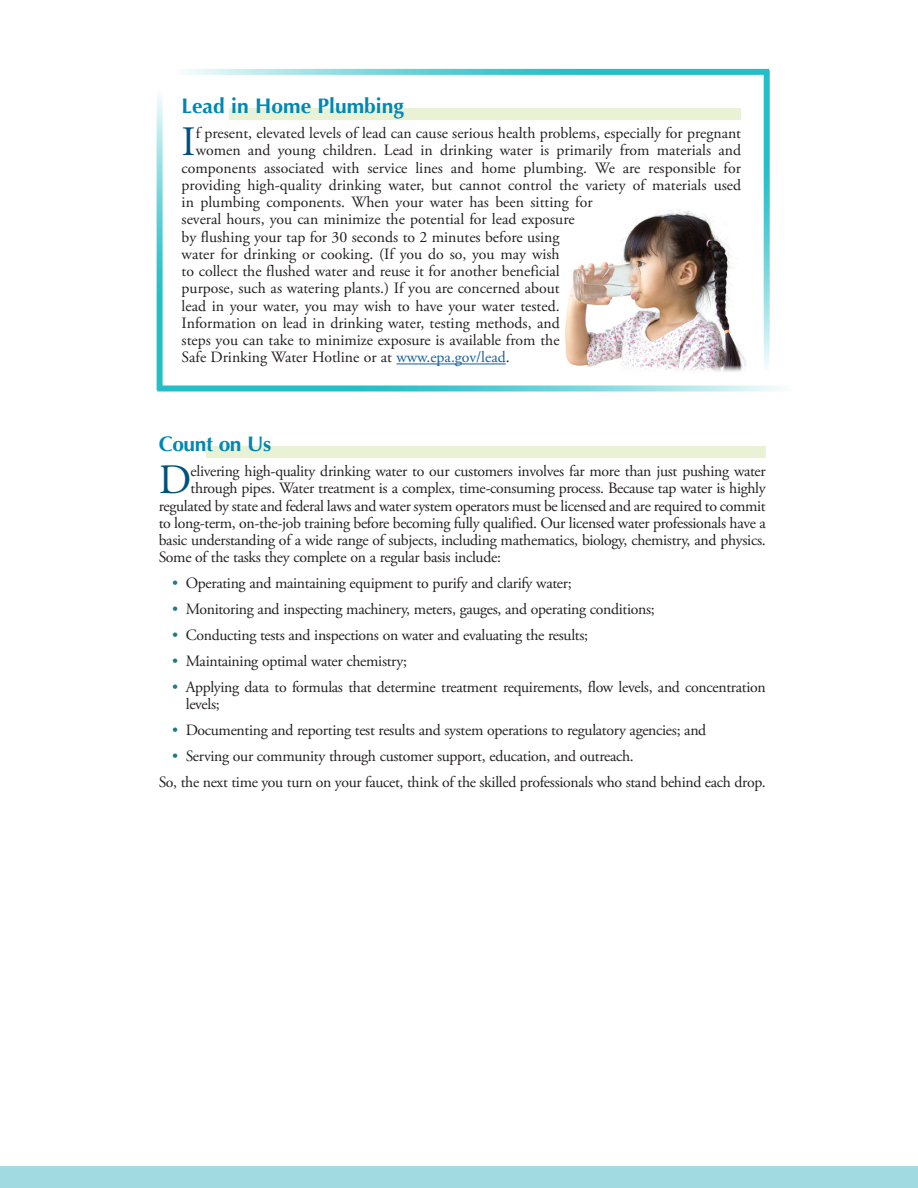
<style>
.page{position:relative;width:918px;height:1188px;background:#fff}
.page>*{position:absolute;margin:0;border:0;box-sizing:border-box;transform-origin:0 0}
.Initial_Cap{font:41.7px "Adobe Garamond Pro";color:#00517a}
.Article_Headline-BLO{font:700 21px "Optima";color:#0087b3}
.Article_Headline-BLO-2{font:700 21px "Optima";letter-spacing:-.02em;color:#0087b3}
.Initial_Cap-2{font:15.75px "Adobe Garamond Pro";color:#231f20}
.First_Paragraph{font:15.75px/17.2px "Adobe Garamond Pro";letter-spacing:-.02em;color:#231f20}
.Initial_Cap-3{font:15.75px "Adobe Garamond Pro";letter-spacing:-.02em;color:#231f20}
.s1{color:#175d9e}
.s2{color:#207b7f}
</style>
<div class="page">
<div style="left:0;top:1166px;width:918px;height:22px;background:#a1dae1"></div>
<div style="left:206px;top:446px;width:560px;height:12px;background:#e9f2d5"></div>
<div style="left:229px;top:108px;width:512px;height:12px;background:#e9f2d5"></div>
<hr style="left:396px;top:364px;width:110px;height:1px;background:#175d9e">
<svg style="left:764px;top:70px;width:6px;height:297px;background:#68d2d9"></svg>
<svg style="left:185px;top:69px;width:584px;height:6px;background:#62d0d7"></svg>
<svg style="left:157px;top:95px;width:6px;height:291px;background:#6bd3d9"></svg>
<svg style="left:157px;top:386px;width:626px;height:6px;background:#6cd3da"></svg>
<img style="left:565px;top:209px;width:181px;height:163px">
<p class="Article_Headline-BLO" style="left:182px;top:94px;width:224px">Lead in Home Plumbing</p>
<p class="Initial_Cap" style="left:182px;top:117px;width:16px">I</p>
<p class="Initial_Cap-2" style="left:196px;top:124px;width:547px">f present, elevated levels of lead can cause serious health problems, especially for pregnant</p>
<p class="Initial_Cap-2" style="left:196px;top:141px;width:547px">women and young children. Lead in drinking water is primarily from materials and</p>
<p class="Initial_Cap-2" style="left:182px;top:158px;width:561px">components associated with service lines and home plumbing. We are responsible for</p>
<p class="Initial_Cap-2" style="left:182px;top:175px;width:561px">providing high-quality drinking water, but cannot control the variety of materials used</p>
<p class="Initial_Cap-2" style="left:182px;top:193px;width:412px">in plumbing components. When your water has been sitting for</p>
<p class="Initial_Cap-2" style="left:182px;top:210px;width:395px">several hours, you can minimize the potential for lead exposure</p>
<p class="Initial_Cap-2" style="left:182px;top:227px;width:379px">by flushing your tap for 30 seconds to 2 minutes before using</p>
<p class="Initial_Cap-2" style="left:182px;top:244px;width:379px">water for drinking or cooking. (If you do so, you may wish</p>
<p class="Initial_Cap-2" style="left:182px;top:262px;width:380px">to collect the flushed water and reuse it for another beneficial</p>
<p class="Initial_Cap-2" style="left:182px;top:279px;width:379px">purpose, such as watering plants.) If you are concerned about</p>
<p class="Initial_Cap-2" style="left:182px;top:296px;width:380px">lead in your water, you may wish to have your water tested.</p>
<p class="Initial_Cap-2" style="left:182px;top:313px;width:380px">Information on lead in drinking water, testing methods, and</p>
<p class="Initial_Cap-2" style="left:182px;top:331px;width:379px">steps you can take to minimize exposure is available from the</p>
<p class="Initial_Cap-2" style="left:182px;top:348px;width:330px">Safe Drinking Water Hotline or at <span class="s1">www.epa.gov/lead</span>.</p>
<p class="Article_Headline-BLO-2" style="left:159px;top:432px;width:114px">Count on Us</p>
<p class="Initial_Cap" style="left:159px;top:455px;width:34px">D</p>
<p class="Initial_Cap-3" style="left:191px;top:462px;width:577px">elivering high-quality drinking water to our customers involves far more than just pushing water</p>
<p class="Initial_Cap-3" style="left:191px;top:479px;width:577px">through pipes. Water treatment is a complex, time-consuming process. Because tap water is highly</p>
<p class="Initial_Cap-3" style="left:159px;top:496px;width:609px">regulated by state and federal laws and water system operators must be licensed and are required to commit</p>
<p class="Initial_Cap-3" style="left:159px;top:513px;width:608px">to long-term, on-the-job training before becoming fully qualified. Our licensed water professionals have a</p>
<p class="Initial_Cap-3" style="left:159px;top:531px;width:608px">basic understanding of a wide range of subjects, including mathematics, biology, chemistry, and physics.</p>
<p class="Initial_Cap-3" style="left:159px;top:548px;width:344px">Some of the tasks they complete on a regular basis include:</p>
<p class="First_Paragraph" style="left:172px;top:575px;width:401px"><span class="s2">•</span> Operating and maintaining equipment to purify and clarify water;</p>
<p class="First_Paragraph" style="left:172px;top:601px;width:484px"><span class="s2">•</span> Monitoring and inspecting machinery, meters, gauges, and operating conditions;</p>
<p class="First_Paragraph" style="left:172px;top:627px;width:417px"><span class="s2">•</span> Conducting tests and inspections on water and evaluating the results;</p>
<p class="First_Paragraph" style="left:172px;top:653px;width:236px"><span class="s2">•</span> Maintaining optimal water chemistry;</p>
<p class="First_Paragraph" style="left:186px;top:679px;width:582px;text-indent:-14px"><span class="s2">•</span> Applying data to formulas that determine treatment requirements, flow levels, and concentration levels;</p>
<p class="First_Paragraph" style="left:172px;top:722px;width:536px"><span class="s2">•</span> Documenting and reporting test results and system operations to regulatory agencies; and</p>
<p class="First_Paragraph" style="left:172px;top:748px;width:463px"><span class="s2">•</span> Serving our community through customer support, education, and outreach.</p>
<p class="First_Paragraph" style="left:159px;top:774px;width:608px">So, the next time you turn on your faucet, think of the skilled professionals who stand behind each drop.</p>
</div>
